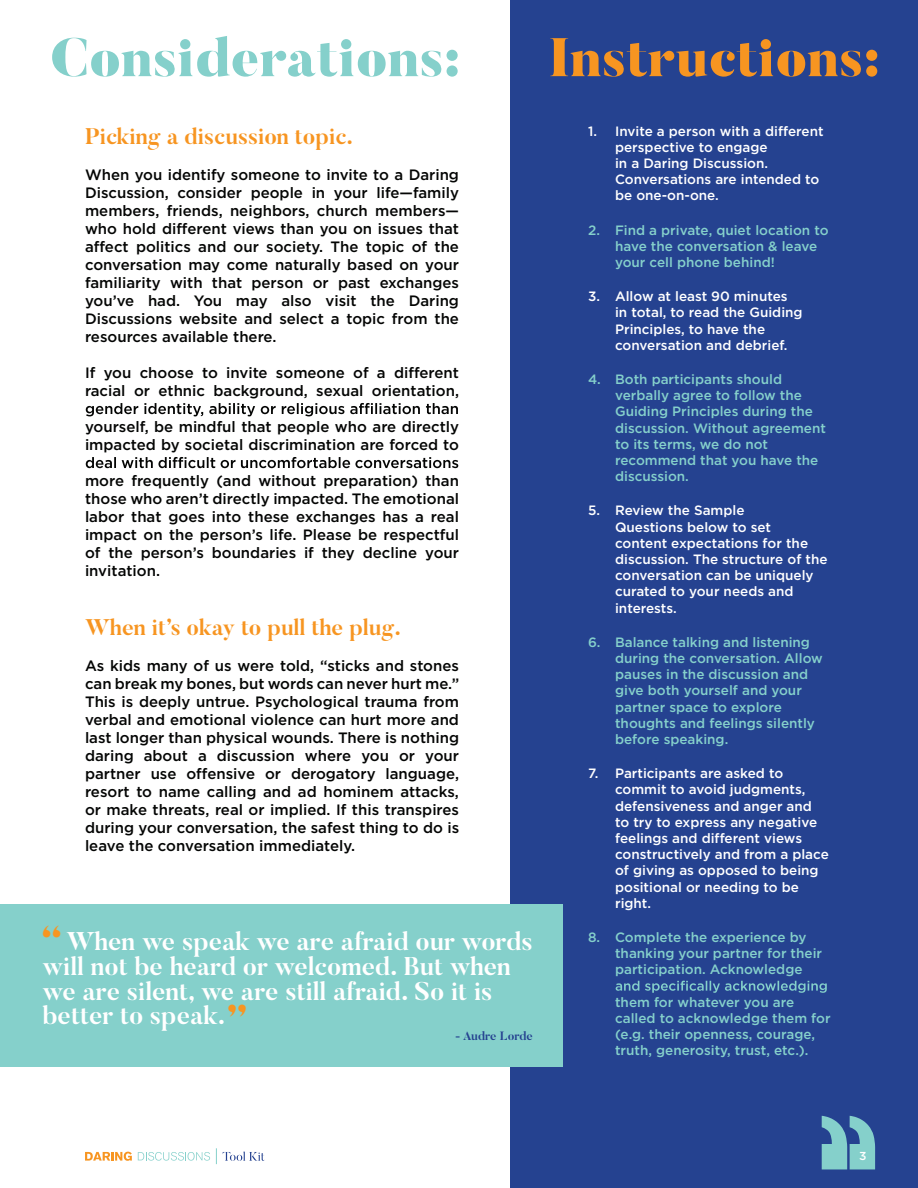
<style>
.page{position:relative;width:918px;height:1188px;background:#fff}
.page>*{position:absolute;margin:0;border:0;box-sizing:border-box;transform-origin:0 0}
.t1{font:900 54px "Butler";color:#85d0cb}
.t2{font:900 54px "Butler";color:#f79521}
.t3{font:900 36px "Butler";color:#f79521}
.t4{font:700 25.5px/24.8px "Butler";color:#fff}
.t5{font:700 22.5px "Butler";color:#f79521}
.t6{font:500 15px/18px "B47 m 4 N";color:#040504;text-align:justify}
.t7{font:500 13.5px/16.2px "B47 m 4 N";color:#85d0cb}
.t8{font:500 13.5px/16.2px "B47 m 4 N";color:#fff}
.t9{font:700 12px "Butler";color:#254290}
.t10{font:500 11.55px "B47 m 4 N";color:#fff;scale:1.04 1}
.s1{font-weight:900;font-size:36px;color:#f79521}
</style>
<div class="page">
<svg style="left:85px;top:1152px;width:47px;height:9px"></svg>
<svg style="left:138px;top:1152px;width:72px;height:9px"></svg>
<svg style="left:223px;top:1152px;width:42px;height:9px"></svg>
<svg style="left:216px;top:1148px;width:1px;height:16px"></svg>
<div style="left:510px;top:0;width:408px;height:1188px;background:#254290"></div>
<svg style="left:86px;top:403px;width:372px;height:13px"></svg>
<svg style="left:86px;top:457px;width:372px;height:11px"></svg>
<div style="left:0;top:904px;width:562px;height:162px;background:#85d0cb"></div>
<svg style="left:616px;top:981px;width:211px;height:12px"></svg>
<svg style="left:822px;top:1116px;width:53px;height:53px"></svg>
<h1 class="t1" style="left:50px;top:23px;width:412px">Considerations:</h1>
<h1 class="t2" style="left:548px;top:23px;width:333px">Instructions:</h1>
<h3 class="t5" style="left:85px;top:122px;width:270px">Picking a discussion topic.</h3>
<p class="t6" style="left:85px;top:165px;width:376px">When you identify someone to invite to a Daring Discussion, consider people in your life—family members, friends, neighbors, church members— who hold different views than you on issues that affect politics and our society. The topic of the conversation may come naturally based on your familiarity with that person or past exchanges you’ve had. You may also visit the Daring Discussions website and select a topic from the resources available there.</p>
<p class="t6" style="left:85px;top:363px;width:376px">If you choose to invite someone of a different racial or ethnic background, sexual orientation,</p>
<p class="t6" style="left:85px;top:417px;width:376px">yourself, be mindful that people who are directly impacted by societal discrimination are forced to</p>
<p class="t6" style="left:85px;top:471px;width:376px">more frequently (and without preparation) than those who aren’t directly impacted. The emotional labor that goes into these exchanges has a real impact on the person’s life. Please be respectful of the person’s boundaries if they decline your invitation.</p>
<h3 class="t5" style="left:85px;top:612px;width:318px">When it’s okay to pull the plug.</h3>
<p class="t6" style="left:85px;top:656px;width:376px">As kids many of us were told, “sticks and stones can break my bones, but words can never hurt me.” This is deeply untrue. Psychological trauma from verbal and emotional violence can hurt more and last longer than physical wounds. There is nothing daring about a discussion where you or your partner use offensive or derogatory language, resort to name calling and ad hominem attacks, or make threats, real or implied. If this transpires during your conversation, the safest thing to do is leave the conversation immediately.</p>
<h2 class="t3" style="left:41px;top:917px;width:23px">“</h2>
<h3 class="t4" style="left:43px;top:929px;width:492px;text-indent:24px">When we speak we are afraid our words will not be heard or welcomed. But when we are silent, we are still afraid. So it is better to speak.<span class="s1">”</span></h3>
<p class="t9" style="left:455px;top:1028px;width:79px">- Audre Lorde</p>
<p class="t8" style="left:615px;top:122px;width:210px;text-indent:-27px">1. Invite a person with a different perspective to engage<br>in a Daring Discussion.<br>Conversations are intended to be one-on-one.</p>
<p class="t7" style="left:615px;top:221px;width:215px;text-indent:-27px">2. Find a private, quiet location to have the conversation &amp; leave your cell phone behind!</p>
<p class="t8" style="left:615px;top:288px;width:189px;text-indent:-27px">3. Allow at least 90 minutes in total, to read the Guiding<br>Principles, to have the conversation and debrief.</p>
<p class="t7" style="left:615px;top:371px;width:212px;text-indent:-27px">4. Both participants should verbally agree to follow the<br>Guiding Principles during the discussion. Without agreement to its terms, we do not recommend that you have the discussion.</p>
<p class="t8" style="left:615px;top:502px;width:214px;text-indent:-27px">5. Review the Sample<br>Questions below to set<br>content expectations for the discussion. The structure of the conversation can be uniquely curated to your needs and interests.</p>
<p class="t7" style="left:615px;top:634px;width:209px;text-indent:-27px">6. Balance talking and listening during the conversation. Allow pauses in the discussion and give both yourself and your partner space to explore thoughts and feelings silently before speaking.</p>
<p class="t8" style="left:615px;top:765px;width:215px;text-indent:-27px">7. Participants are asked to commit to avoid judgments, defensiveness and anger and to try to express any negative feelings and different views constructively and from a place of giving as opposed to being positional or needing to be right.</p>
<p class="t7" style="left:615px;top:929px;width:209px;text-indent:-27px">8. Complete the experience by thanking your partner for their participation. Acknowledge</p>
<p class="t7" style="left:615px;top:994px;width:217px">them for whatever you are called to acknowledge them for (e.g. their openness, courage, truth, generosity, trust, etc.).</p>
<p class="t10" style="left:859px;top:1149px;width:9px">3</p>
</div>
